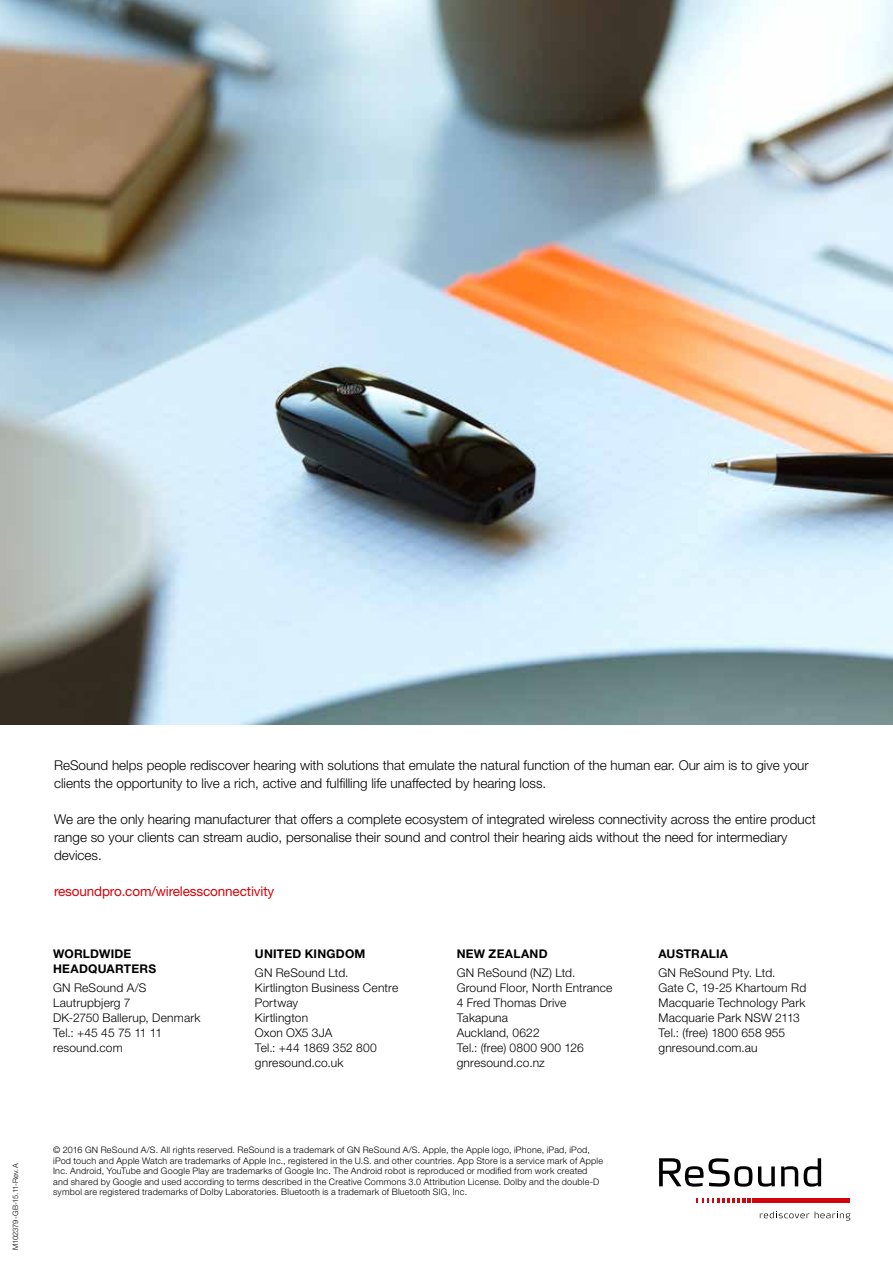
<style>
.page{position:relative;width:893px;height:1263px;background:#fff}
.page>*{position:absolute;margin:0;border:0;box-sizing:border-box;transform-origin:0 0}
.t1{font:300 13.5px/18px "Helvetica Neue LT Pro";color:#000}
.t2{font:13.5px "Helvetica Neue LT Pro";letter-spacing:-.01em;color:#d1050c}
.t3{font:300 12px/15px "Helvetica Neue LT Pro";letter-spacing:.015em;color:#000}
.t4{font:700 12px/15px "Helvetica Neue LT Pro";letter-spacing:.02em;color:#000}
.t5{font:300 9px/10.5px "Helvetica Neue LT Pro";letter-spacing:.025em;color:#000}
.t6{font:300 7.5px "Helvetica Neue LT Pro";letter-spacing:-.005em;color:#000}
</style>
<div class="page">
<img style="left:0;top:0;width:893px;height:725px">
<svg style="left:760px;top:1211px;width:49px;height:7px"></svg>
<svg style="left:815px;top:1211px;width:35px;height:9px"></svg>
<hr style="left:752px;top:1199px;width:98px;height:4px;background:#d1050c">
<svg style="left:697px;top:1199px;width:53px;height:4px"></svg>
<svg style="left:758px;top:1166px;width:17px;height:20px"></svg>
<svg style="left:781px;top:1166px;width:17px;height:20px"></svg>
<svg style="left:804px;top:1158px;width:17px;height:28px"></svg>
<svg style="left:659px;top:1158px;width:93px;height:28px"></svg>
<p class="t6" style="left:11px;top:1250px;width:88px;rotate:-90deg">M102379-GB-15.11-Rev.A</p>
<h1 class="t1" style="left:54px;top:756px;width:756px">ReSound helps people rediscover hearing with solutions that emulate the natural function of the human ear. Our aim is to give your clients the opportunity to live a rich, active and fulfilling life unaffected by hearing loss.</h1>
<p class="t1" style="left:54px;top:810px;width:763px">We are the only hearing manufacturer that offers a complete ecosystem of integrated wireless connectivity across the entire product range so your clients can stream audio, personalise their sound and control their hearing aids without the need for intermediary devices.</p>
<h1 class="t2" style="left:54px;top:883px;width:222px">resoundpro.com/wirelessconnectivity</h1>
<h2 class="t4" style="left:53px;top:946px;width:104px">WORLDWIDE<br>HEADQUARTERS</h2>
<h2 class="t3" style="left:53px;top:980px;width:149px">GN ReSound A/S<br>Lautrupbjerg 7<br>DK-2750 Ballerup, Denmark<br>Tel.: +45 45 75 11 11 resound.com</h2>
<h2 class="t4" style="left:255px;top:946px;width:112px">UNITED KINGDOM</h2>
<h2 class="t3" style="left:255px;top:965px;width:145px">GN ReSound Ltd.<br>Kirtlington Business Centre<br>Portway<br>Kirtlington<br>Oxon OX5 3JA<br>Tel.: +44 1869 352 800 gnresound.co.uk</h2>
<h2 class="t4" style="left:457px;top:946px;width:92px">NEW ZEALAND</h2>
<h2 class="t3" style="left:457px;top:965px;width:157px">GN ReSound (NZ) Ltd.<br>Ground Floor, North Entrance<br>4 Fred Thomas Drive<br>Takapuna<br>Auckland, 0622<br>Tel.: (free) 0800 900 126 gnresound.co.nz</h2>
<p class="t5" style="left:53px;top:1144px;width:551px">© 2016 GN ReSound A/S. All rights reserved. ReSound is a trademark of GN ReSound A/S. Apple, the Apple logo, iPhone, iPad, iPod, iPod touch and Apple Watch are trademarks of Apple Inc., registered in the U.S. and other countries. App Store is a service mark of Apple Inc. Android, YouTube and Google Play are trademarks of Google Inc. The Android robot is reproduced or modified from work created and shared by Google and used according to terms described in the Creative Commons 3.0 Attribution License. Dolby and the double-D symbol are registered trademarks of Dolby Laboratories. Bluetooth is a trademark of Bluetooth SIG, Inc.</p>
<h2 class="t4" style="left:658px;top:946px;width:71px">AUSTRALIA</h2>
<h2 class="t3" style="left:658px;top:965px;width:149px">GN ReSound Pty. Ltd.<br>Gate C, 19-25 Khartoum Rd<br>Macquarie Technology Park<br>Macquarie Park NSW 2113<br>Tel.: (free) 1800 658 955 gnresound.com.au</h2>
</div>
